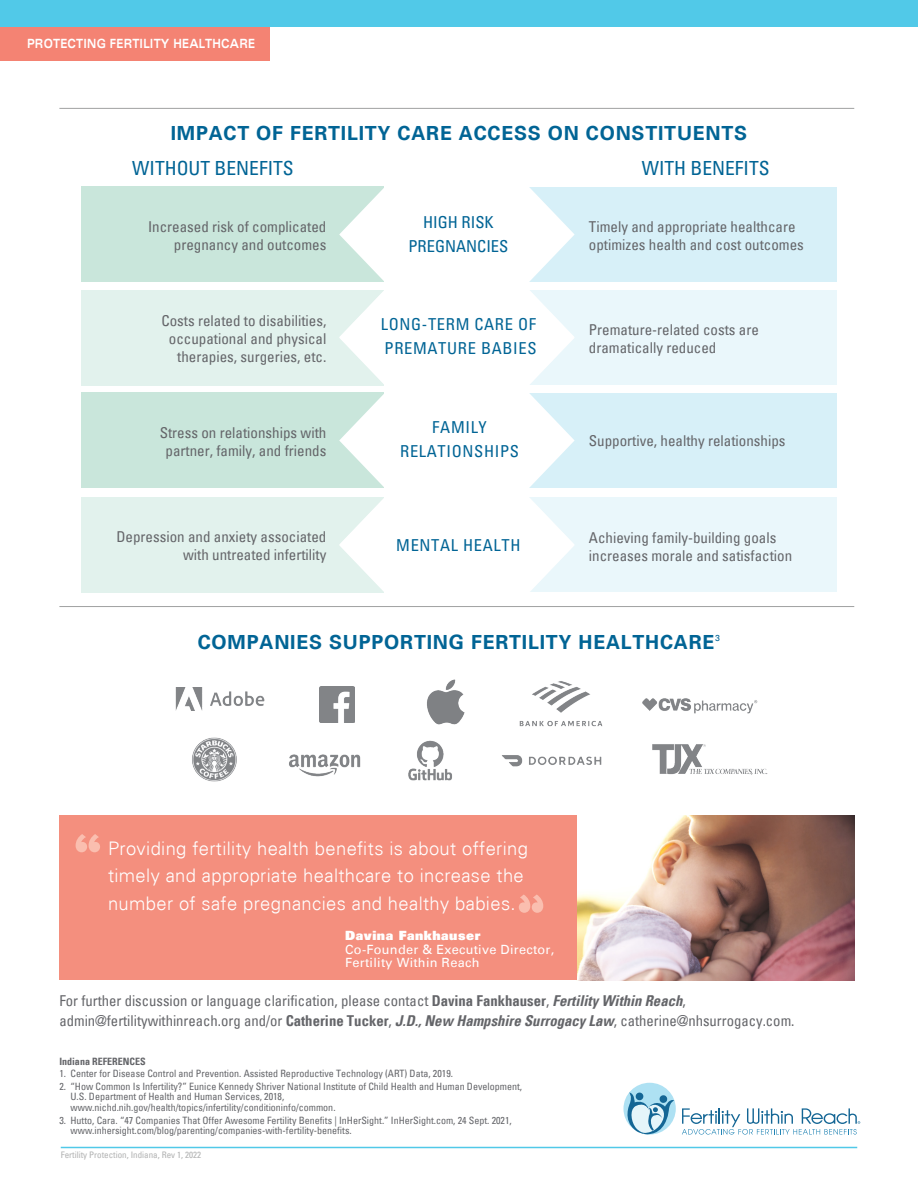
<style>
.page{position:relative;width:918px;height:1188px;background:#fff}
.page>*{position:absolute;margin:0;border:0;box-sizing:border-box;transform-origin:0 0}
.t1{font:900 52.5px "Proxima Nova";color:#fabeaf}
.t2{font:700 19.5px "Univers";letter-spacing:.04em;color:#016495}
.t3{font:condensed 19.5px "Univers";color:#016495}
.t4{font:300 18.75px/27.8px "Univers";letter-spacing:.02em;color:#fff}
.t5{font:condensed 16.5px/24px "Univers";letter-spacing:.04em;color:#016495;text-align:center}
.t6{font:condensed 16.5px/24px "Univers";color:#016495;text-align:center}
.t7{font:condensed 15px/18px "Univers";color:#646569}
.t8{font:condensed 15px "Univers";letter-spacing:.04em;color:#016495}
.t9{font:12.75px/13.5px "Univers";letter-spacing:.02em;color:#fff}
.t10{font:700 expanded 12.75px "Univers";letter-spacing:.02em;color:#fff;scale:.75 1}
.t11{font:900 12.75px "Univers";letter-spacing:.04em;color:#fff}
.t12{font:condensed 10.2px/10.5px "Univers";color:#646569}
.t13{font:700 condensed 10.2px "Univers";color:#646569}
.t14{font:condensed 9px "Univers";color:#b0b1b1}
.t15{font:8.7px "Univers";color:#016495}
.s1{font-weight:700}
.s2{font-weight:700;font-style:italic}
</style>
<div class="page">
<div style="left:529px;top:290px;width:308px;height:94px;background:#eaf7fb"></div>
<div style="left:81px;top:290px;width:303px;height:95px;background:#e2f2ed"></div>
<svg style="left:339px;top:290px;width:236px;height:95px"></svg>
<div style="left:529px;top:393px;width:308px;height:94px;background:#d7f0f8"></div>
<div style="left:81px;top:393px;width:303px;height:95px;background:#c9e6db"></div>
<svg style="left:339px;top:393px;width:236px;height:95px"></svg>
<hr style="left:59px;top:606px;width:795px;height:1px;background:#a0a1a1">
<div style="left:529px;top:187px;width:308px;height:94px;background:#d7f0f8"></div>
<div style="left:81px;top:187px;width:303px;height:95px;background:#c9e6db"></div>
<svg style="left:339px;top:187px;width:236px;height:95px"></svg>
<hr style="left:59px;top:108px;width:795px;height:1px;background:#a0a1a1">
<div style="left:0;top:0;width:270px;height:61px;background:#f48373"></div>
<div style="left:0;top:0;width:918px;height:27px;background:#51c9e8"></div>
<div style="left:623px;top:1083px;width:53px;height:52px;background:#aee1f3;border-radius:50%"></div>
<svg style="left:623px;top:1093px;width:51px;height:42px"></svg>
<svg style="left:682px;top:1108px;width:178px;height:27px"></svg>
<hr style="left:61px;top:1147px;width:796px;height:1px;background:#51c9e8">
<div style="left:529px;top:498px;width:308px;height:94px;background:#eaf7fb"></div>
<div style="left:81px;top:498px;width:303px;height:95px;background:#e2f2ed"></div>
<svg style="left:339px;top:497px;width:236px;height:95px"></svg>
<img style="left:577px;top:815px;width:277px;height:165px">
<div style="left:59px;top:815px;width:518px;height:165px;background:#f48f7e"></div>
<img style="left:176px;top:687px;width:89px;height:23px">
<img style="left:289px;top:754px;width:72px;height:23px">
<img style="left:427px;top:679px;width:38px;height:46px">
<img style="left:519px;top:681px;width:84px;height:46px">
<img style="left:642px;top:698px;width:116px;height:16px">
<img style="left:408px;top:741px;width:44px;height:40px">
<img style="left:319px;top:687px;width:36px;height:35px">
<img style="left:192px;top:737px;width:45px;height:45px">
<img style="left:652px;top:744px;width:116px;height:31px">
<img style="left:502px;top:755px;width:100px;height:12px">
<p class="t10" style="left:27px;top:38px;width:306px">PROTECTING FERTILITY HEALTHCARE</p>
<p class="t2" style="left:171px;top:125px;width:578px">IMPACT OF FERTILITY CARE ACCESS ON CONSTITUENTS</p>
<p class="t3" style="left:132px;top:160px;width:163px">WITHOUT BENEFITS</p>
<p class="t3" style="left:642px;top:160px;width:129px">WITH BENEFITS</p>
<p class="t6" style="left:408px;top:212px;width:101px">HIGH RISK<br>PREGNANCIES</p>
<p class="t7" style="left:148px;top:219px;width:180px;text-align:right">Increased risk of complicated pregnancy and outcomes</p>
<p class="t7" style="left:589px;top:219px;width:216px">Timely and appropriate healthcare optimizes health and cost outcomes</p>
<p class="t7" style="left:161px;top:313px;width:166px;text-align:right">Costs related to disabilities, occupational and physical therapies, surgeries, etc.</p>
<p class="t7" style="left:589px;top:322px;width:171px">Premature-related costs are dramatically reduced</p>
<p class="t5" style="left:381px;top:313px;width:157px;text-align:left">LONG-TERM CARE OF<br>PREMATURE BABIES</p>
<p class="t8" style="left:402px;top:329px;width:117px">OUTCOME COSTS</p>
<p class="t7" style="left:160px;top:425px;width:168px;text-align:center">Stress on relationships with partner, family, and friends</p>
<p class="t5" style="left:400px;top:417px;width:120px">FAMILY<br>RELATIONSHIPS</p>
<p class="t7" style="left:589px;top:433px;width:198px">Supportive, healthy relationships</p>
<p class="t7" style="left:116px;top:529px;width:211px;text-align:right">Depression and anxiety associated with untreated infertility</p>
<p class="t7" style="left:589px;top:530px;width:205px">Achieving family-building goals increases morale and satisfaction</p>
<p class="t8" style="left:402px;top:536px;width:117px">OUTCOME COSTS</p>
<p class="t5" style="left:396px;top:535px;width:126px">MENTAL HEALTH</p>
<p class="t2" style="left:198px;top:634px;width:518px">COMPANIES SUPPORTING FERTILITY HEALTHCARE</p>
<p class="t15" style="left:715px;top:634px;width:6px">3</p>
<p class="t1" style="left:74px;top:828px;width:29px">“</p>
<p class="t4" style="left:108px;top:836px;width:422px">Providing fertility health benefits is about offering timely and appropriate healthcare to increase the number of safe pregnancies and healthy babies.</p>
<p class="t11" style="left:345px;top:929px;width:137px">Davina Fankhauser</p>
<p class="t9" style="left:345px;top:943px;width:211px">Co-Founder &amp; Executive Director,<br>Fertility Within Reach</p>
<p class="t7" style="left:59px;top:993px;width:737px;line-height:19.5px">For further discussion or language clarification, please contact <span class="s1">Davina Fankhauser</span>, <span class="s2">Fertility Within Reach</span>, admin@fertilitywithinreach.org and/or <span class="s1">Catherine Tucker</span>, <span class="s2">J.D., New Hampshire Surrogacy Law</span>, catherine@nhsurrogacy.com.</p>
<p class="t13" style="left:59px;top:1057px;width:88px">Indiana REFERENCES</p>
<p class="t12" style="left:59px;top:1069px;width:395px">1. Center for Disease Control and Prevention. Assisted Reproductive Technology (ART) Data, 2019.</p>
<p class="t12" style="left:71px;top:1082px;width:453px;text-indent:-11px">2. “How Common Is Infertility?” Eunice Kennedy Shriver National Institute of Child Health and Human Development,<br>U.S. Department of Health and Human Services, 2018, www.nichd.nih.gov/health/topics/infertility/conditioninfo/common.</p>
<p class="t12" style="left:71px;top:1116px;width:443px;text-indent:-11px">3. Hutto, Cara. “47 Companies That Offer Awesome Fertility Benefits | InHerSight.” InHerSight.com, 24 Sept. 2021, www.inhersight.com/blog/parenting/companies-with-fertility-benefits.</p>
<p class="t14" style="left:61px;top:1151px;width:142px">Fertility Protection, Indiana, Rev 1, 2022</p>
</div>
